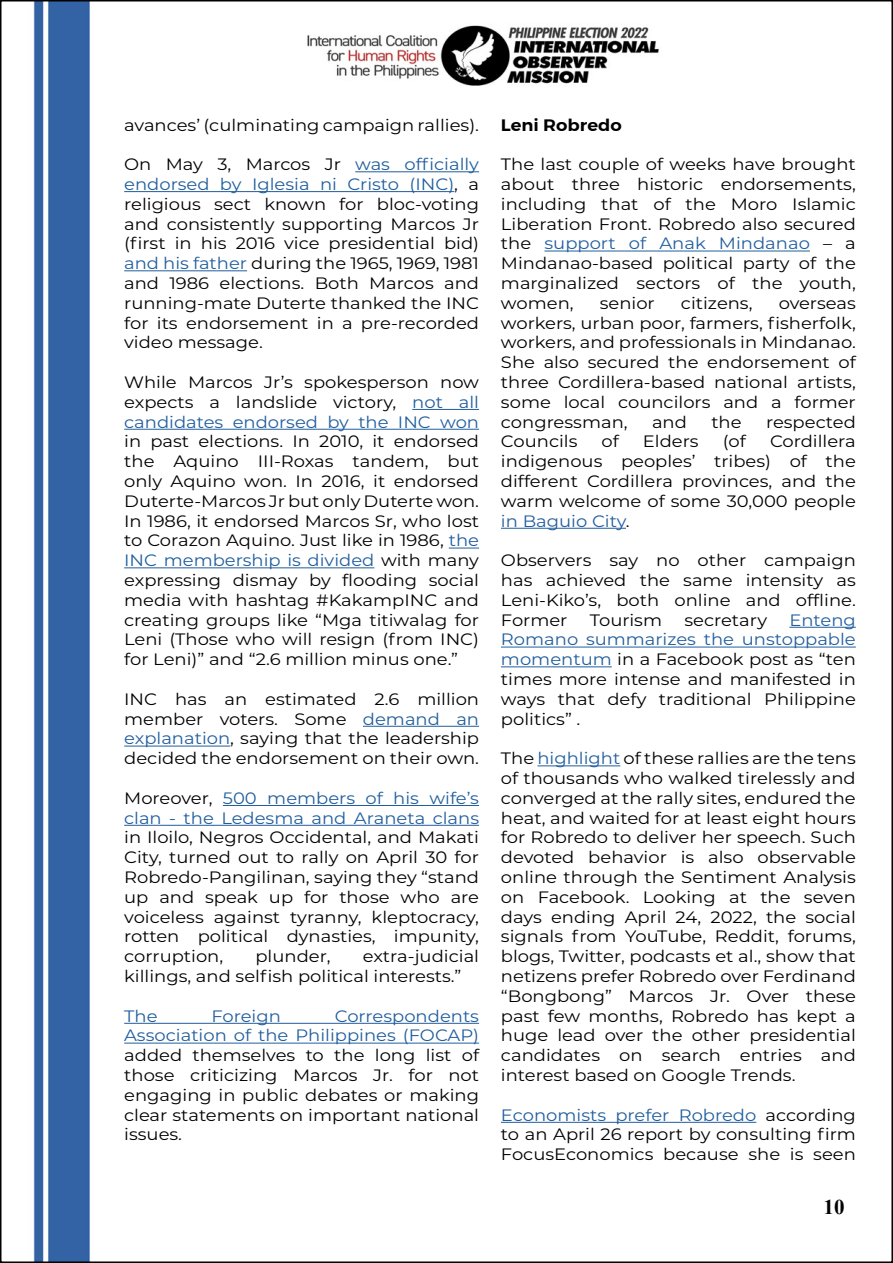
<style>
.page{position:relative;width:893px;height:1263px;background:#fff}
.page>*{position:absolute;margin:0;border:0;box-sizing:border-box;transform-origin:0 0}
.t1{font:700 21px "Times New Roman";color:#000}
.t2{font:16.5px/19.8px "Montserrat";color:#000;text-align:justify;scale:1.09 1}
.t3{font:16.5px/19.8px "Montserrat";color:#215e9e;scale:1.09 1}
.t4{font:600 16.5px "Montserrat";color:#000;scale:1.09 1}
.s1{color:#215e9e}
.s2{color:#000}
</style>
<div class="page">
<img style="left:33px;top:3px;width:823px;height:1257px">
<hr style="left:355px;top:171px;width:124px;height:1px;background:#215e9e">
<hr style="left:124px;top:191px;width:330px;height:1px;background:#215e9e">
<hr style="left:124px;top:270px;width:123px;height:1px;background:#215e9e">
<hr style="left:412px;top:409px;width:67px;height:1px;background:#215e9e">
<hr style="left:124px;top:429px;width:355px;height:1px;background:#215e9e">
<hr style="left:449px;top:548px;width:30px;height:1px;background:#215e9e">
<hr style="left:124px;top:567px;width:250px;height:1px;background:#215e9e">
<hr style="left:363px;top:726px;width:116px;height:1px;background:#215e9e">
<hr style="left:124px;top:746px;width:106px;height:1px;background:#215e9e">
<hr style="left:223px;top:805px;width:256px;height:1px;background:#215e9e">
<hr style="left:124px;top:825px;width:355px;height:1px;background:#215e9e">
<hr style="left:124px;top:1023px;width:355px;height:1px;background:#215e9e">
<hr style="left:124px;top:1043px;width:355px;height:1px;background:#215e9e">
<hr style="left:544px;top:251px;width:266px;height:1px;background:#215e9e">
<hr style="left:501px;top:528px;width:125px;height:1px;background:#215e9e">
<hr style="left:789px;top:627px;width:67px;height:1px;background:#215e9e">
<hr style="left:501px;top:647px;width:355px;height:1px;background:#215e9e">
<hr style="left:501px;top:666px;width:111px;height:1px;background:#215e9e">
<hr style="left:537px;top:765px;width:83px;height:1px;background:#215e9e">
<hr style="left:501px;top:1122px;width:255px;height:1px;background:#215e9e">
<p class="t2" style="left:124px;top:114px;width:327px">avances’ (culminating campaign rallies).</p>
<p class="t2" style="left:124px;top:154px;width:327px">On May 3, Marcos Jr <span class="s1">was officially endorsed by Iglesia ni Cristo (INC)</span>, a religious sect known for bloc-voting and consistently supporting Marcos Jr (first in his 2016 vice presidential bid) <span class="s1">and his father</span> during the 1965, 1969, 1981 and 1986 elections. Both Marcos and running-mate Duterte thanked the INC for its endorsement in a pre-recorded video message.</p>
<p class="t2" style="left:124px;top:372px;width:327px">While Marcos Jr’s spokesperson now expects a landslide victory, <span class="s1">not all candidates endorsed by the INC won</span></p>
<p class="t2" style="left:124px;top:431px;width:327px">in past elections. In 2010, it endorsed the Aquino III-Roxas tandem, but only Aquino won. In 2016, it endorsed Duterte-Marcos Jr but only Duterte won.<br>In 1986, it endorsed Marcos Sr, who lost to Corazon Aquino. Just like in 1986, <span class="s1">the INC membership is divided</span> with many expressing dismay by flooding social media with hashtag #KakampINC and creating groups like “Mga titiwalag for Leni (Those who will resign (from INC) for Leni)” and “2.6 million minus one.”</p>
<p class="t2" style="left:124px;top:688px;width:327px">INC has an estimated 2.6 million member voters. Some <span class="s1">demand an explanation</span>, saying that the leadership decided the endorsement on their own.</p>
<p class="t3" style="left:124px;top:787px;width:327px"><span class="s2">Moreover,</span> 500 members of his wife’s clan - the Ledesma and Araneta clans</p>
<p class="t2" style="left:124px;top:827px;width:327px">in Iloilo, Negros Occidental, and Makati City, turned out to rally on April 30 for Robredo-Pangilinan, saying they “stand up and speak up for those who are voiceless against tyranny, kleptocracy, rotten political dynasties, impunity, corruption,</p>
<p class="t2" style="left:124px;top:946px;width:327px;text-indent:239px">extra-judicial killings, and selfish political interests.”</p>
<p class="t3" style="left:124px;top:1005px;width:32px">The</p>
<p class="t3" style="left:211px;top:1005px;width:65px">Foreign</p>
<p class="t2" style="left:255px;top:946px;width:70px">plunder,</p>
<p class="t3" style="left:124px;top:1005px;width:327px;text-align:right">Correspondents<br>Association of the Philippines (FOCAP)</p>
<p class="t2" style="left:124px;top:1045px;width:327px">added themselves to the long list of those criticizing Marcos Jr. for not engaging in public debates or making clear statements on important national issues.</p>
<p class="t4" style="left:501px;top:112px;width:112px">Leni Robredo</p>
<p class="t2" style="left:501px;top:154px;width:327px">The last couple of weeks have brought about three historic endorsements, including that of the Moro Islamic Liberation Front. Robredo also secured the <span class="s1">support of Anak Mindanao</span> – a Mindanao-based political party of the marginalized sectors of the youth, women,</p>
<p class="t2" style="left:600px;top:292px;width:52px">senior</p>
<p class="t2" style="left:681px;top:292px;width:67px">citizens,</p>
<p class="t2" style="left:501px;top:292px;width:327px;text-indent:278px">overseas workers, urban poor, farmers, fisherfolk, workers, and professionals in Mindanao.<br>She also secured the endorsement of three Cordillera-based national artists, some local councilors and a former congressman,</p>
<p class="t2" style="left:652px;top:411px;width:34px">and</p>
<p class="t2" style="left:711px;top:411px;width:29px">the</p>
<p class="t2" style="left:766px;top:411px;width:84px">respected</p>
<p class="t2" style="left:501px;top:431px;width:72px">Councils</p>
<p class="t2" style="left:602px;top:431px;width:17px">of</p>
<p class="t2" style="left:643px;top:431px;width:53px">Elders</p>
<p class="t2" style="left:723px;top:431px;width:23px">(of</p>
<p class="t2" style="left:501px;top:431px;width:327px;text-indent:269px">Cordillera indigenous peoples’ tribes) of the different Cordillera provinces, and the warm welcome of some 30,000 people <span class="s1">in Baguio City</span>.</p>
<p class="t2" style="left:501px;top:550px;width:327px">Observers say no other campaign has achieved the same intensity as Leni-Kiko’s, both online and offline.<br>Former</p>
<p class="t2" style="left:590px;top:609px;width:68px">Tourism</p>
<p class="t2" style="left:684px;top:609px;width:77px">secretary</p>
<p class="t2" style="left:501px;top:609px;width:327px;text-indent:288px"><span class="s1">Enteng Romano summarizes the unstoppable momentum</span> in a Facebook post as “ten times more intense and manifested in ways that defy traditional Philippine politics” .</p>
<p class="t2" style="left:501px;top:748px;width:327px">The <span class="s1">highlight</span> of these rallies are the tens of thousands who walked tirelessly and converged at the rally sites, endured the heat, and waited for at least eight hours for Robredo to deliver her speech. Such devoted behavior is also observable online through the Sentiment Analysis on Facebook. Looking at the seven days ending April 24, 2022, the social signals from YouTube, Reddit, forums, blogs, Twitter, podcasts et al., show that netizens prefer Robredo over Ferdinand “Bongbong” Marcos Jr. Over these past few months, Robredo has kept a huge lead over the other presidential candidates on search entries and interest based on Google Trends.</p>
<p class="t2" style="left:501px;top:1104px;width:327px"><span class="s1">Economists prefer Robredo</span> according to an April 26 report by consulting firm FocusEconomics because she is seen</p>
<p class="t1" style="left:823px;top:1192px;width:22px">10</p>
</div>
